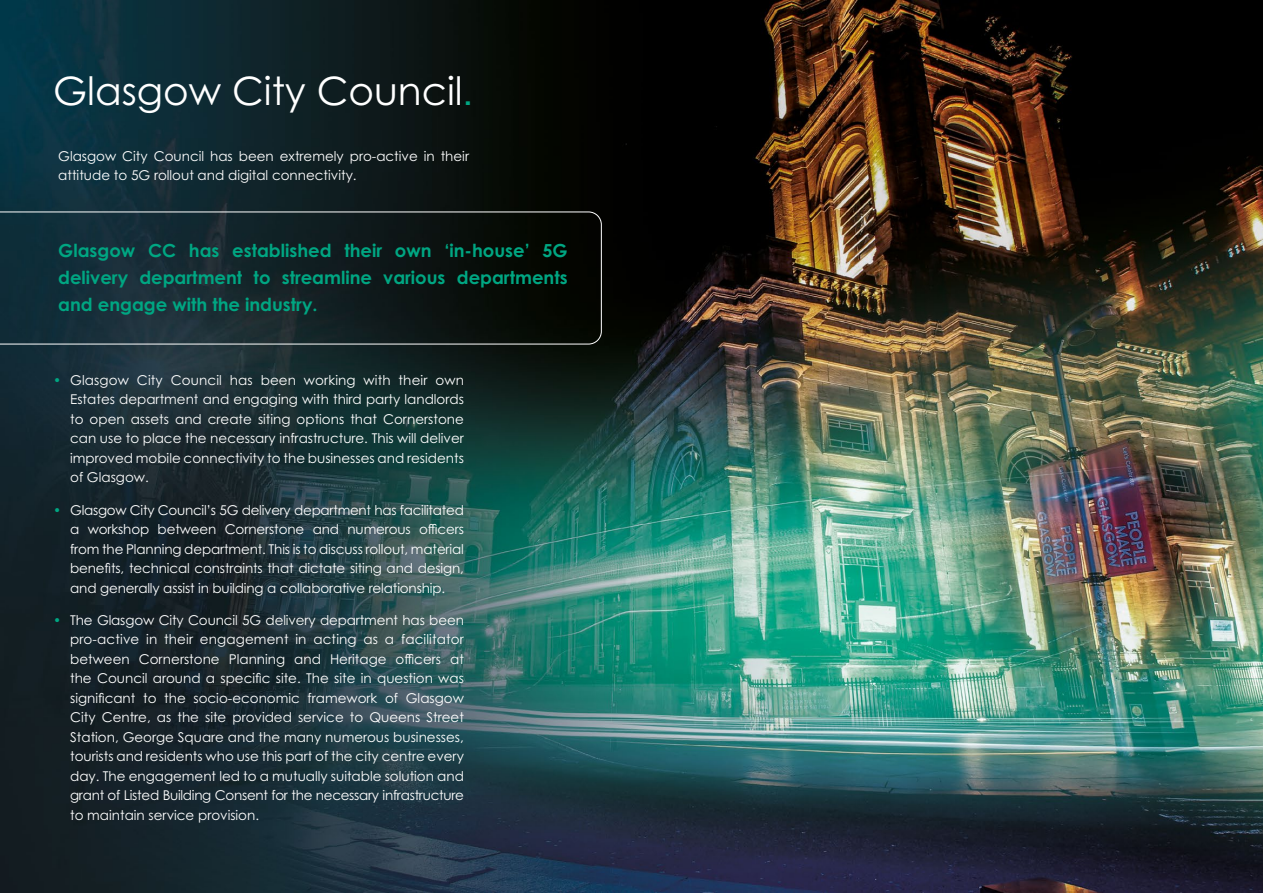
<style>
.page{position:relative;width:1263px;height:893px;background:#fff}
.page>*{position:absolute;margin:0;border:0;box-sizing:border-box;transform-origin:0 0}
.t1{font:39.15px "Century Gothic Pro";color:#fff}
.t2{font:700 18px/27px "Century Gothic Pro";color:#00a682;text-align:justify}
.t3{font:13.5px/19.5px "Century Gothic Pro";color:#fff;text-align:justify}
.s1{font-family:"Arial";color:#00a682}
.s2{color:#00a682}
</style>
<div class="page">
<img style="left:0;top:0;width:1263px;height:893px">
<svg style="left:0;top:212px;width:602px;height:132px;background:#122024"></svg>
<h1 class="t1" style="left:53px;top:67px;width:422px">Glasgow City Council<span class="s1">.</span></h1>
<p class="t3" style="left:58px;top:146px;width:412px">Glasgow City Council has been extremely pro-active in their attitude to 5G rollout and digital connectivity.</p>
<h2 class="t2" style="left:58px;top:237px;width:511px">Glasgow CC has established their own ‘in-house’ 5G delivery department to streamline various departments and engage with the industry.</h2>
<p class="t3" style="left:70px;top:370px;width:395px;text-indent:-17px"><span class="s2">•</span> Glasgow City Council has been working with their own Estates department and engaging with third party landlords to open assets and create siting options that Cornerstone can use to place the necessary infrastructure. This will deliver improved mobile connectivity to the businesses and residents of Glasgow.</p>
<p class="t3" style="left:70px;top:500px;width:395px;text-indent:-17px"><span class="s2">•</span> Glasgow City Council’s 5G delivery department has facilitated a workshop between Cornerstone and numerous officers from the Planning department. This is to discuss rollout, material benefits, technical constraints that dictate siting and design, and generally assist in building a collaborative relationship.</p>
<p class="t3" style="left:70px;top:610px;width:395px;text-indent:-17px"><span class="s2">•</span> The Glasgow City Council 5G delivery department has been pro-active in their engagement in acting as a facilitator between Cornerstone Planning and Heritage officers at the Council around a specific site. The site in question was significant to the socio-economic framework of Glasgow City Centre, as the site provided service to Queens Street Station, George Square and the many numerous businesses, tourists and residents who use this part of the city centre every day. The engagement led to a mutually suitable solution and grant of Listed Building Consent for the necessary infrastructure to maintain service provision.</p>
</div>
